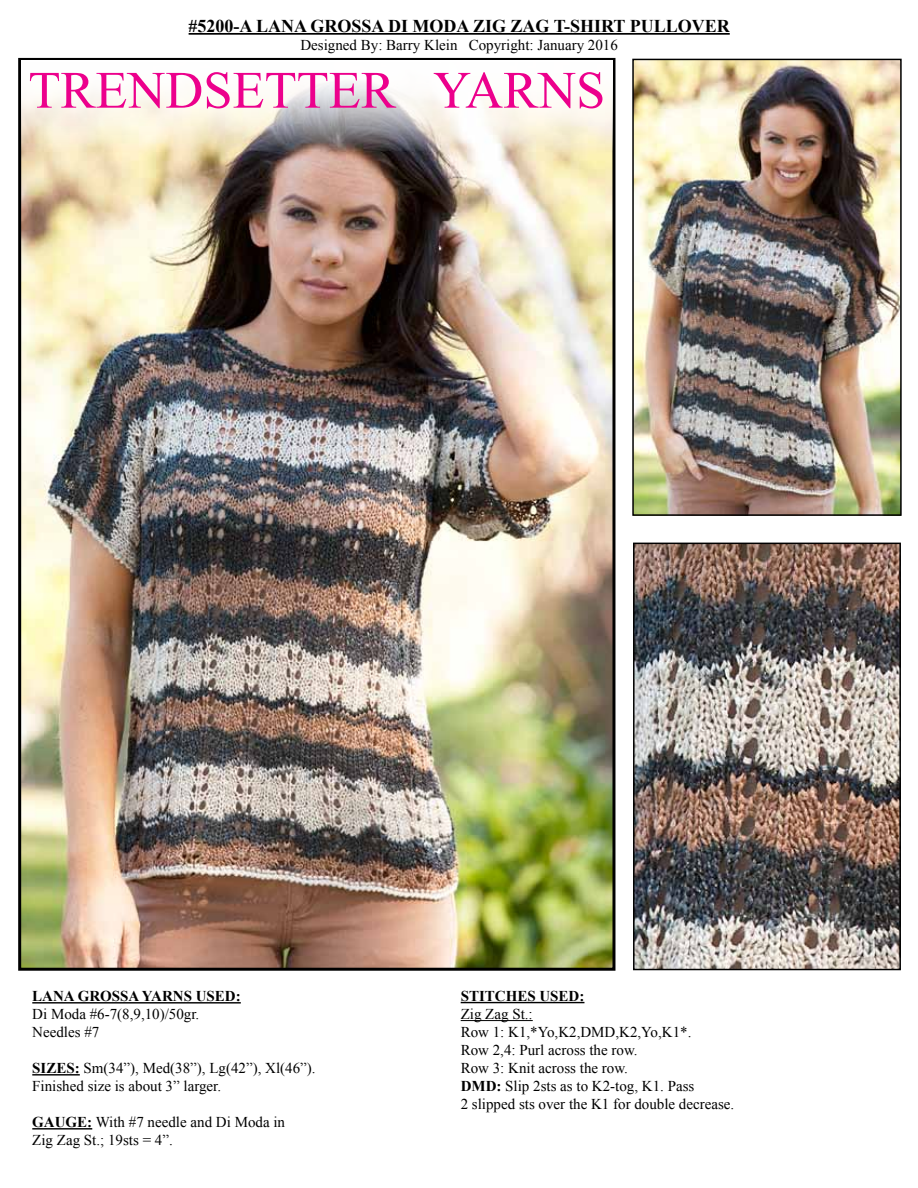
<style>
.page{position:relative;width:918px;height:1188px;background:#fff}
.page>*{position:absolute;margin:0;border:0;box-sizing:border-box;transform-origin:0 0}
.t1{font:52.5px "Times New Roman";color:#ec008c}
.t2{font:700 18px "Times New Roman";color:#000}
.t3{font:15px/18px "Times New Roman";color:#000}
.t4{font:700 15px "Times New Roman";color:#000}
.s1{font-weight:700}
</style>
<div class="page">
<img style="left:22px;top:151px;width:589px;height:816px">
<div style="left:18px;top:58px;width:597px;height:913px;border:3px solid #000"></div>
<img style="left:636px;top:546px;width:262px;height:421px">
<div style="left:633px;top:543px;width:268px;height:427px;border:2px solid #000"></div>
<hr style="left:189px;top:33px;width:541px;height:2px;background:#000">
<hr style="left:32px;top:1002px;width:209px;height:2px;background:#000">
<hr style="left:32px;top:1074px;width:48px;height:2px;background:#000">
<hr style="left:32px;top:1128px;width:60px;height:2px;background:#000">
<hr style="left:461px;top:1002px;width:123px;height:1px;background:#000">
<hr style="left:461px;top:1020px;width:72px;height:1px;background:#000">
<img style="left:635px;top:62px;width:264px;height:451px">
<div style="left:632px;top:59px;width:270px;height:457px;border:2px solid #000"></div>
<svg style="left:21px;top:61px;width:591px;height:90px"></svg>
<p class="t2" style="left:189px;top:13px;width:543px">#5200-A LANA GROSSA DI MODA ZIG ZAG T-SHIRT PULLOVER</p>
<p class="t3" style="left:300px;top:36px;width:319px">Designed By: Barry Klein Copyright: January 2016</p>
<h1 class="t1" style="left:28px;top:55px;width:578px">TRENDSETTER YARNS</h1>
<p class="t4" style="left:32px;top:986px;width:210px">LANA GROSSA YARNS USED:</p>
<p class="t3" style="left:32px;top:1005px;width:169px">Di Moda #6-7(8,9,10)/50gr.<br>Needles #7</p>
<p class="t3" style="left:32px;top:1059px;width:285px"><span class="s1">SIZES:</span> Sm(34”), Med(38”), Lg(42”), Xl(46”).<br>Finished size is about 3” larger.</p>
<p class="t3" style="left:32px;top:1113px;width:254px"><span class="s1">GAUGE:</span> With #7 needle and Di Moda in<br>Zig Zag St.; 19sts = 4”.</p>
<p class="t4" style="left:461px;top:986px;width:125px">STITCHES USED:</p>
<p class="t3" style="left:461px;top:1005px;width:275px">Zig Zag St.:<br>Row 1: K1,*Yo,K2,DMD,K2,Yo,K1*.<br>Row 2,4: Purl across the row.<br>Row 3: Knit across the row.<br><span class="s1">DMD:</span> Slip 2sts as to K2-tog, K1. Pass<br>2 slipped sts over the K1 for double decrease.</p>
</div>
